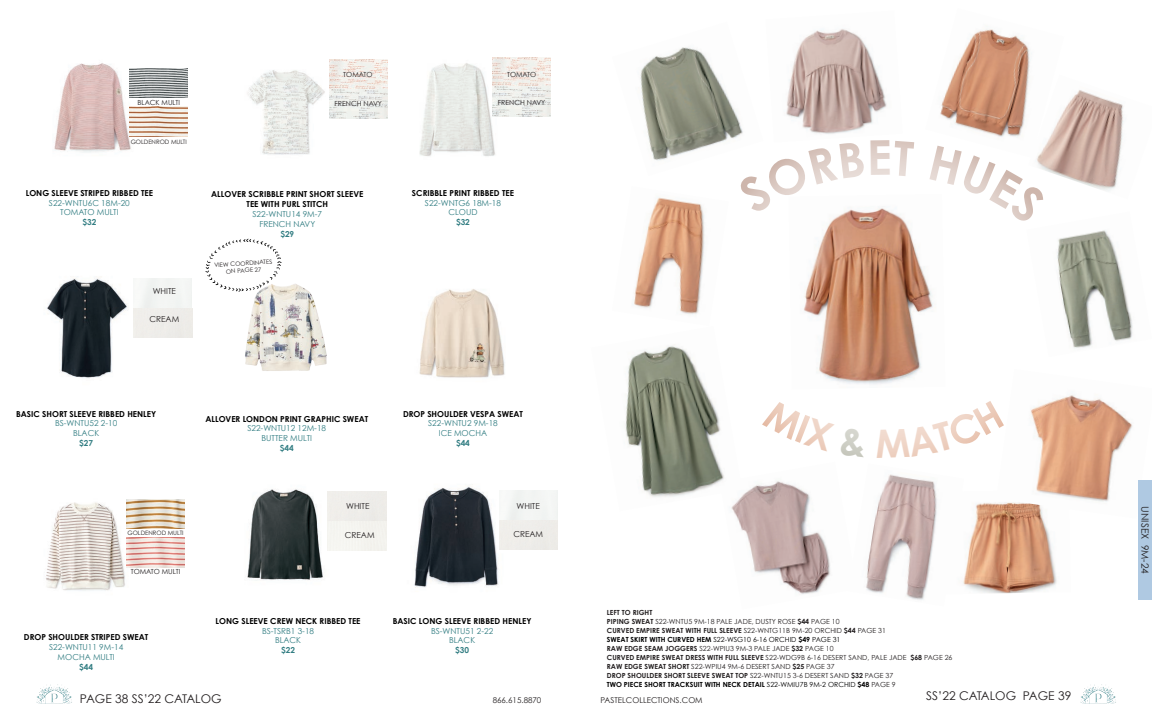
<style>
.page{position:relative;width:1152px;height:720px;background:#fff}
.page>*{position:absolute;margin:0;border:0;box-sizing:border-box;transform-origin:0 0}
.t1{font:12px "Century Gothic";color:#231f20}
.t2{font:10px "Century Gothic";color:#231f20}
.t3{font:700 8.2px/9.9px "Century Gothic";color:#000;text-align:center}
.Paragraph_Style_1{font:8.2px "Century Gothic";color:#337e83}
.Paragraph_Style_1-2{font:8.2px "Century Gothic";color:#231f20}
.Paragraph_Style_1-3{font:700 8.2px "Century Gothic";color:#337e83}
.t4{font:8px "Century Gothic";color:#231f20}
.t5{font:700 7px "Century Gothic";color:#231f20}
.Paragraph_Style_1-4{font:7px "Century Gothic";color:#231f20}
.t6{font:700 7px "Century Gothic";color:#000}
.Paragraph_Style_1-5{font:6px/7.2px "Century Gothic";color:#231f20;text-align:center}
.s1{font-weight:400}
.s2{font-weight:700}
.s3{font-weight:400;color:#231f20}
</style>
<div class="page">
<img style="left:1080px;top:684px;width:36px;height:20px">
<img style="left:36px;top:684px;width:36px;height:20px">
<img style="left:247px;top:59px;width:121px;height:96px">
<img style="left:245px;top:284px;width:82px;height:87px">
<img style="left:46px;top:502px;width:121px;height:89px">
<img style="left:382px;top:57px;width:157px;height:99px">
<img style="left:47px;top:276px;width:120px;height:103px">
<img style="left:134px;top:279px;width:58px;height:59px">
<img style="left:493px;top:57px;width:58px;height:59px">
<img style="left:126px;top:499px;width:59px;height:30px">
<img style="left:126px;top:538px;width:59px;height:29px">
<img style="left:329px;top:60px;width:58px;height:59px">
<img style="left:419px;top:289px;width:86px;height:89px">
<img style="left:54px;top:63px;width:122px;height:90px">
<img style="left:130px;top:68px;width:58px;height:30px">
<img style="left:130px;top:107px;width:58px;height:29px">
<img style="left:381px;top:486px;width:159px;height:102px">
<img style="left:247px;top:489px;width:120px;height:91px">
<div style="left:328px;top:492px;width:58px;height:59px;background:#f1f0ec"></div>
<img style="left:499px;top:491px;width:58px;height:59px">
<svg style="left:205px;top:239px;width:77px;height:53px"></svg>
<img style="left:733px;top:481px;width:98px;height:114px">
<img style="left:964px;top:503px;width:93px;height:91px">
<img style="left:1057px;top:230px;width:76px;height:118px">
<img style="left:632px;top:197px;width:73px;height:118px">
<img style="left:866px;top:474px;width:98px;height:126px">
<img style="left:940px;top:29px;width:90px;height:108px">
<img style="left:640px;top:47px;width:103px;height:114px">
<img style="left:786px;top:29px;width:101px;height:105px">
<img style="left:625px;top:345px;width:117px;height:166px">
<img style="left:803px;top:208px;width:130px;height:177px">
<img style="left:996px;top:395px;width:137px;height:124px">
<div style="left:1138px;top:480px;width:14px;height:120px;background:#afc9e2"></div>
<img style="left:1028px;top:75px;width:96px;height:116px">
<svg style="left:996px;top:401px;width:8px;height:57px"></svg>
<svg style="left:736px;top:142px;width:129px;height:73px"></svg>
<svg style="left:930px;top:146px;width:117px;height:78px"></svg>
<p class="Paragraph_Style_1-4" style="left:137px;top:99px;width:44px">BLACK MULTI</p>
<p class="Paragraph_Style_1-5" style="left:131px;top:138px;width:58px">GOLDENROD MULTI</p>
<p class="t3" style="left:26px;top:188px;width:129px">LONG SLEEVE STRIPED RIBBED TEE</p>
<p class="Paragraph_Style_1" style="left:49px;top:198px;width:82px">S22-WNTU6C 18M-20</p>
<p class="Paragraph_Style_1" style="left:60px;top:207px;width:60px">TOMATO MULTI</p>
<p class="Paragraph_Style_1-3" style="left:82px;top:217px;width:15px">$32</p>
<p class="Paragraph_Style_1-2" style="left:153px;top:286px;width:25px">WHITE</p>
<p class="Paragraph_Style_1-2" style="left:149px;top:314px;width:31px">CREAM</p>
<p class="Paragraph_Style_1-4" style="left:343px;top:71px;width:31px">TOMATO</p>
<p class="Paragraph_Style_1-4" style="left:507px;top:71px;width:31px">TOMATO</p>
<p class="Paragraph_Style_1-4" style="left:335px;top:99px;width:49px">FRENCH NAVY</p>
<p class="Paragraph_Style_1-4" style="left:498px;top:98px;width:49px">FRENCH NAVY</p>
<p class="t3" style="left:211px;top:189px;width:154px">ALLOVER SCRIBBLE PRINT SHORT SLEEVE<br>TEE WITH PURL STITCH</p>
<p class="Paragraph_Style_1" style="left:253px;top:209px;width:71px">S22-WNTU14 9M-7</p>
<p class="Paragraph_Style_1" style="left:259px;top:219px;width:57px">FRENCH NAVY</p>
<p class="Paragraph_Style_1-3" style="left:280px;top:229px;width:15px">$29</p>
<p class="Paragraph_Style_1-5" style="left:214px;top:262px;width:60px;rotate:-4deg">VIEW COORDINATES<br>ON PAGE 27</p>
<p class="t3" style="left:412px;top:188px;width:104px">SCRIBBLE PRINT RIBBED TEE</p>
<p class="Paragraph_Style_1" style="left:425px;top:198px;width:77px">S22-WNTG6 18M-18</p>
<p class="Paragraph_Style_1" style="left:448px;top:208px;width:31px">CLOUD</p>
<p class="Paragraph_Style_1-3" style="left:456px;top:217px;width:15px">$32</p>
<p class="t3" style="left:16px;top:408px;width:142px">BASIC SHORT SLEEVE RIBBED HENLEY</p>
<p class="Paragraph_Style_1" style="left:55px;top:418px;width:64px">BS-WNTU52 2-10</p>
<p class="Paragraph_Style_1" style="left:73px;top:428px;width:28px">BLACK</p>
<p class="Paragraph_Style_1-3" style="left:79px;top:438px;width:15px">$27</p>
<p class="Paragraph_Style_1-5" style="left:127px;top:529px;width:58px">GOLDENROD MULTI</p>
<p class="Paragraph_Style_1-4" style="left:131px;top:567px;width:51px">TOMATO MULTI</p>
<p class="t3" style="left:24px;top:632px;width:126px">DROP SHOULDER STRIPED SWEAT</p>
<p class="Paragraph_Style_1" style="left:49px;top:642px;width:76px">S22-WNTU11 9M-14</p>
<p class="Paragraph_Style_1" style="left:58px;top:652px;width:59px">MOCHA MULTI</p>
<p class="Paragraph_Style_1-3" style="left:79px;top:662px;width:15px">$44</p>
<p class="t3" style="left:205px;top:413px;width:164px">ALLOVER LONDON PRINT GRAPHIC SWEAT</p>
<p class="Paragraph_Style_1" style="left:247px;top:423px;width:80px">S22-WNTU12 12M-18</p>
<p class="Paragraph_Style_1" style="left:262px;top:433px;width:52px">BUTTER MULTI</p>
<p class="Paragraph_Style_1-3" style="left:280px;top:443px;width:15px">$44</p>
<p class="t3" style="left:403px;top:408px;width:121px">DROP SHOULDER VESPA SWEAT</p>
<p class="Paragraph_Style_1" style="left:428px;top:418px;width:71px">S22-WNTU2 9M-18</p>
<p class="Paragraph_Style_1" style="left:439px;top:428px;width:50px">ICE MOCHA</p>
<p class="Paragraph_Style_1-3" style="left:456px;top:438px;width:15px">$44</p>
<p class="Paragraph_Style_1-2" style="left:346px;top:502px;width:25px">WHITE</p>
<p class="Paragraph_Style_1-2" style="left:517px;top:501px;width:25px">WHITE</p>
<p class="Paragraph_Style_1-2" style="left:345px;top:530px;width:31px">CREAM</p>
<p class="Paragraph_Style_1-2" style="left:513px;top:529px;width:31px">CREAM</p>
<p class="t3" style="left:216px;top:616px;width:146px">LONG SLEEVE CREW NECK RIBBED TEE</p>
<p class="Paragraph_Style_1" style="left:262px;top:626px;width:54px">BS-TSRB1 3-18</p>
<p class="Paragraph_Style_1" style="left:275px;top:636px;width:28px">BLACK</p>
<p class="Paragraph_Style_1-3" style="left:281px;top:645px;width:15px">$22</p>
<p class="t3" style="left:393px;top:616px;width:140px">BASIC LONG SLEEVE RIBBED HENLEY</p>
<p class="Paragraph_Style_1" style="left:431px;top:626px;width:64px">BS-WNTU51 2-22</p>
<p class="Paragraph_Style_1" style="left:449px;top:636px;width:28px">BLACK</p>
<p class="Paragraph_Style_1-3" style="left:455px;top:645px;width:15px">$30</p>
<p class="t5" style="left:607px;top:608px;width:47px">LEFT TO RIGHT</p>
<p class="t5" style="left:607px;top:626px;width:281px">CURVED EMPIRE SWEAT WITH FULL SLEEVE <span class="s1">S22-WNTG11B 9M-20 ORCHID</span> $44 <span class="s1">PAGE 31</span></p>
<p class="t5" style="left:607px;top:653px;width:347px">CURVED EMPIRE SWEAT DRESS WITH FULL SLEEVE <span class="s1">S22-WDG9B 6-16 DESERT SAND, PALE JADE</span> $68 <span class="s1">PAGE 26</span></p>
<p class="Paragraph_Style_1-4" style="left:607px;top:617px;width:234px"><span class="s2">PIPING SWEAT</span> S22-WNTU5 9M-18 PALE JADE, DUSTY ROSE <span class="s2">$44</span> PAGE 10</p>
<p class="t6" style="left:607px;top:635px;width:235px">SWEAT SKIRT WITH CURVED HEM <span class="s1">S22-WSG10 6-16 ORCHID</span> $49 <span class="s1">PAGE 31</span></p>
<p class="Paragraph_Style_1-4" style="left:607px;top:644px;width:228px"><span class="s2">RAW EDGE SEAM JOGGERS</span> S22-WPIU3 9M-3 PALE JADE <span class="s2">$32</span> PAGE 10</p>
<p class="Paragraph_Style_1-4" style="left:607px;top:662px;width:229px"><span class="s2">RAW EDGE SWEAT SHORT</span> S22-WPIU4 9M-6 DESERT SAND <span class="s2">$25</span> PAGE 37</p>
<p class="t5" style="left:607px;top:671px;width:288px">DROP SHOULDER SHORT SLEEVE SWEAT TOP <span class="s1">S22-WNTU15 3-6 DESERT SAND</span> $32 <span class="s1">PAGE 37</span></p>
<p class="t6" style="left:607px;top:680px;width:290px">TWO PIECE SHORT TRACKSUIT WITH NECK DETAIL <span class="s1">S22-WMIU7B 9M-2 ORCHID</span> $48 <span class="s3">PAGE 9</span></p>
<h1 class="t1" style="left:80px;top:691px;width:143px">PAGE 38 SS’22 CATALOG</h1>
<p class="t4" style="left:493px;top:696px;width:50px">866.615.8870</p>
<p class="t4" style="left:600px;top:695px;width:104px">PASTELCOLLECTIONS.COM</p>
<h1 class="t1" style="left:926px;top:688px;width:147px">SS’22 CATALOG PAGE 39</h1>
<p class="t2" style="left:1151px;top:506px;width:69px;rotate:90deg">UNISEX 9M-24</p>
</div>
